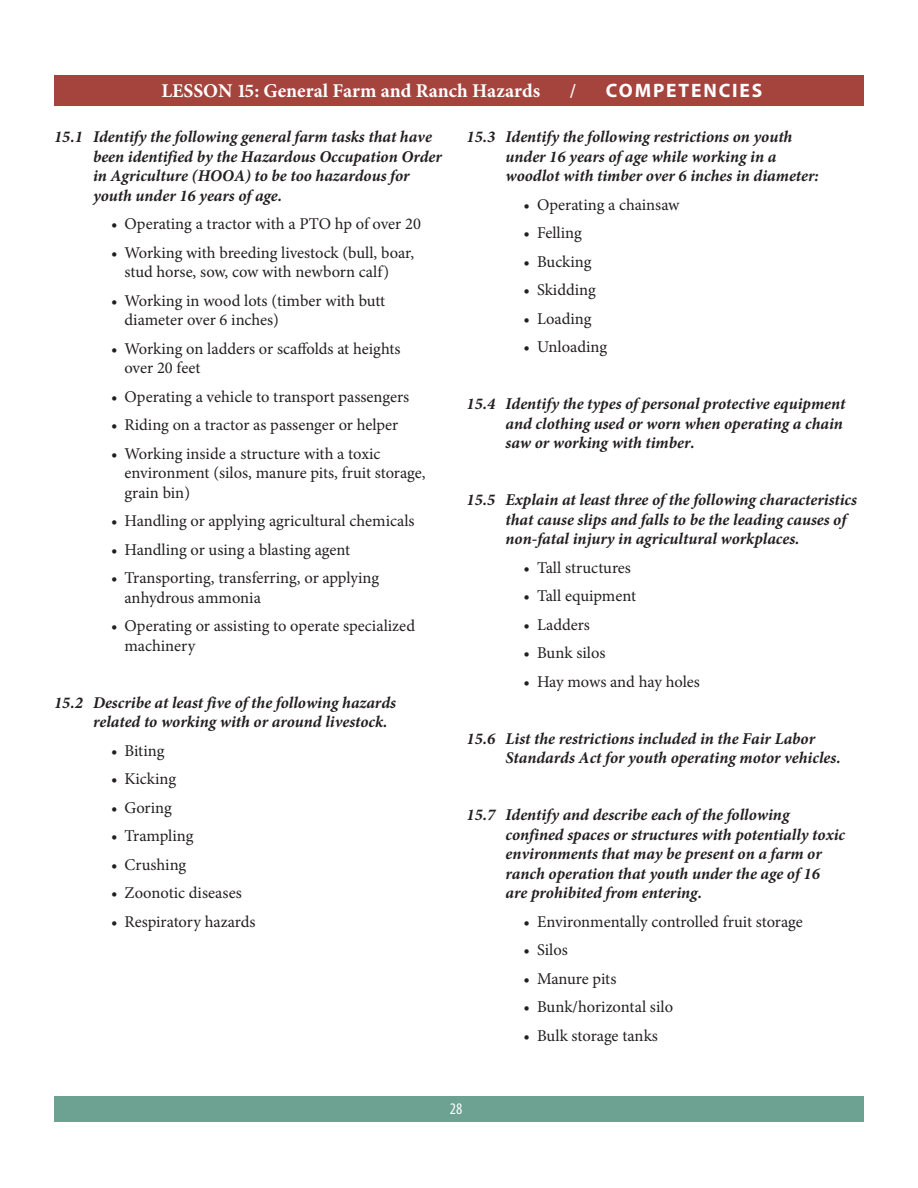
<style>
.page{position:relative;width:918px;height:1188px;background:#fff}
.page>*{position:absolute;margin:0;border:0;box-sizing:border-box;transform-origin:0 0}
.Body_Text{font:700 19.5px "Minion Pro";color:#fff}
.Body_Text-2{font:700 19.5px "Myriad Pro";letter-spacing:.095em;color:#fff}
.Body_Text-3{font:italic 700 16.5px/19.5px "Minion Pro";color:#231f20}
.Body_Text-4{font:16.5px/19.5px "Minion Pro";color:#231f20}
.t1{font:condensed 16.2px "Myriad Pro";color:#fff}
</style>
<div class="page">
<div style="left:54px;top:1096px;width:810px;height:25px;background:#6da192"></div>
<div style="left:55px;top:75px;width:809px;height:31px;background:#a5433d"></div>
<p class="Body_Text" style="left:161px;top:77px;width:380px">LESSON 15: General Farm and Ranch Hazards</p>
<p class="Body_Text" style="left:570px;top:77px;width:8px">/</p>
<p class="Body_Text-2" style="left:606px;top:78px;width:158px">COMPETENCIES</p>
<p class="Body_Text-3" style="left:93px;top:127px;width:350px;text-indent:-39px">15.1 Identify the following general farm tasks that have been identified by the Hazardous Occupation Order in Agriculture (HOOA) to be too hazardous for youth under 16 years of age.</p>
<p class="Body_Text-4" style="left:111px;top:215px;width:312px">• Operating a tractor with a PTO hp of over 20</p>
<p class="Body_Text-4" style="left:125px;top:243px;width:291px;text-indent:-13px">• Working with breeding livestock (bull, boar, stud horse, sow, cow with newborn calf)</p>
<p class="Body_Text-4" style="left:125px;top:291px;width:262px;text-indent:-13px">• Working in wood lots (timber with butt diameter over 6 inches)</p>
<p class="Body_Text-4" style="left:125px;top:339px;width:278px;text-indent:-13px">• Working on ladders or scaffolds at heights over 20 feet</p>
<p class="Body_Text-4" style="left:111px;top:387px;width:300px">• Operating a vehicle to transport passengers</p>
<p class="Body_Text-4" style="left:111px;top:416px;width:289px">• Riding on a tractor as passenger or helper</p>
<p class="Body_Text-4" style="left:125px;top:444px;width:303px;text-indent:-13px">• Working inside a structure with a toxic environment (silos, manure pits, fruit storage, grain bin)</p>
<p class="Body_Text-4" style="left:111px;top:512px;width:305px">• Handling or applying agricultural chemicals</p>
<p class="Body_Text-4" style="left:111px;top:540px;width:241px">• Handling or using a blasting agent</p>
<p class="Body_Text-4" style="left:125px;top:569px;width:256px;text-indent:-13px">• Transporting, transferring, or applying anhydrous ammonia</p>
<p class="Body_Text-4" style="left:125px;top:617px;width:292px;text-indent:-13px">• Operating or assisting to operate specialized machinery</p>
<p class="Body_Text-3" style="left:93px;top:693px;width:305px;text-indent:-39px">15.2 Describe at least five of the following hazards related to working with or around livestock.</p>
<p class="Body_Text-4" style="left:111px;top:741px;width:55px">• Biting</p>
<p class="Body_Text-4" style="left:111px;top:770px;width:67px">• Kicking</p>
<p class="Body_Text-4" style="left:111px;top:798px;width:62px">• Goring</p>
<p class="Body_Text-4" style="left:111px;top:827px;width:84px">• Trampling</p>
<p class="Body_Text-4" style="left:111px;top:855px;width:77px">• Crushing</p>
<p class="Body_Text-4" style="left:111px;top:884px;width:132px">• Zoonotic diseases</p>
<p class="Body_Text-4" style="left:111px;top:912px;width:146px">• Respiratory hazards</p>
<p class="Body_Text-3" style="left:506px;top:127px;width:315px;text-indent:-39px">15.3 Identify the following restrictions on youth under 16 years of age while working in a woodlot with timber over 6 inches in diameter:</p>
<p class="Body_Text-4" style="left:524px;top:195px;width:158px">• Operating a chainsaw</p>
<p class="Body_Text-4" style="left:524px;top:224px;width:60px">• Felling</p>
<p class="Body_Text-4" style="left:524px;top:252px;width:70px">• Bucking</p>
<p class="Body_Text-4" style="left:524px;top:281px;width:74px">• Skidding</p>
<p class="Body_Text-4" style="left:524px;top:309px;width:70px">• Loading</p>
<p class="Body_Text-4" style="left:524px;top:338px;width:85px">• Unloading</p>
<p class="Body_Text-3" style="left:506px;top:394px;width:341px;text-indent:-39px">15.4 Identify the types of personal protective equipment and clothing used or worn when operating a chain saw or working with timber.</p>
<p class="Body_Text-3" style="left:506px;top:490px;width:353px;text-indent:-39px">15.5 Explain at least three of the following characteristics that cause slips and falls to be the leading causes of non-fatal injury in agricultural workplaces.</p>
<p class="Body_Text-4" style="left:524px;top:558px;width:109px">• Tall structures</p>
<p class="Body_Text-4" style="left:524px;top:587px;width:114px">• Tall equipment</p>
<p class="Body_Text-4" style="left:524px;top:615px;width:68px">• Ladders</p>
<p class="Body_Text-4" style="left:524px;top:644px;width:84px">• Bunk silos</p>
<p class="Body_Text-4" style="left:524px;top:672px;width:178px">• Hay mows and hay holes</p>
<p class="Body_Text-3" style="left:506px;top:729px;width:337px;text-indent:-39px">15.6 List the restrictions included in the Fair Labor<br>Standards Act for youth operating motor vehicles.</p>
<p class="Body_Text-3" style="left:506px;top:805px;width:341px;text-indent:-39px">15.7 Identify and describe each of the following confined spaces or structures with potentially toxic environments that may be present on a farm or ranch operation that youth under the age of 16 are prohibited from entering.</p>
<p class="Body_Text-4" style="left:524px;top:912px;width:281px">• Environmentally controlled fruit storage</p>
<p class="Body_Text-4" style="left:524px;top:941px;width:46px">• Silos</p>
<p class="Body_Text-4" style="left:524px;top:969px;width:94px">• Manure pits</p>
<p class="Body_Text-4" style="left:524px;top:998px;width:151px">• Bunk/horizontal silo</p>
<p class="Body_Text-4" style="left:524px;top:1026px;width:136px">• Bulk storage tanks</p>
<p class="t1" style="left:450px;top:1099px;width:14px">28</p>
</div>
